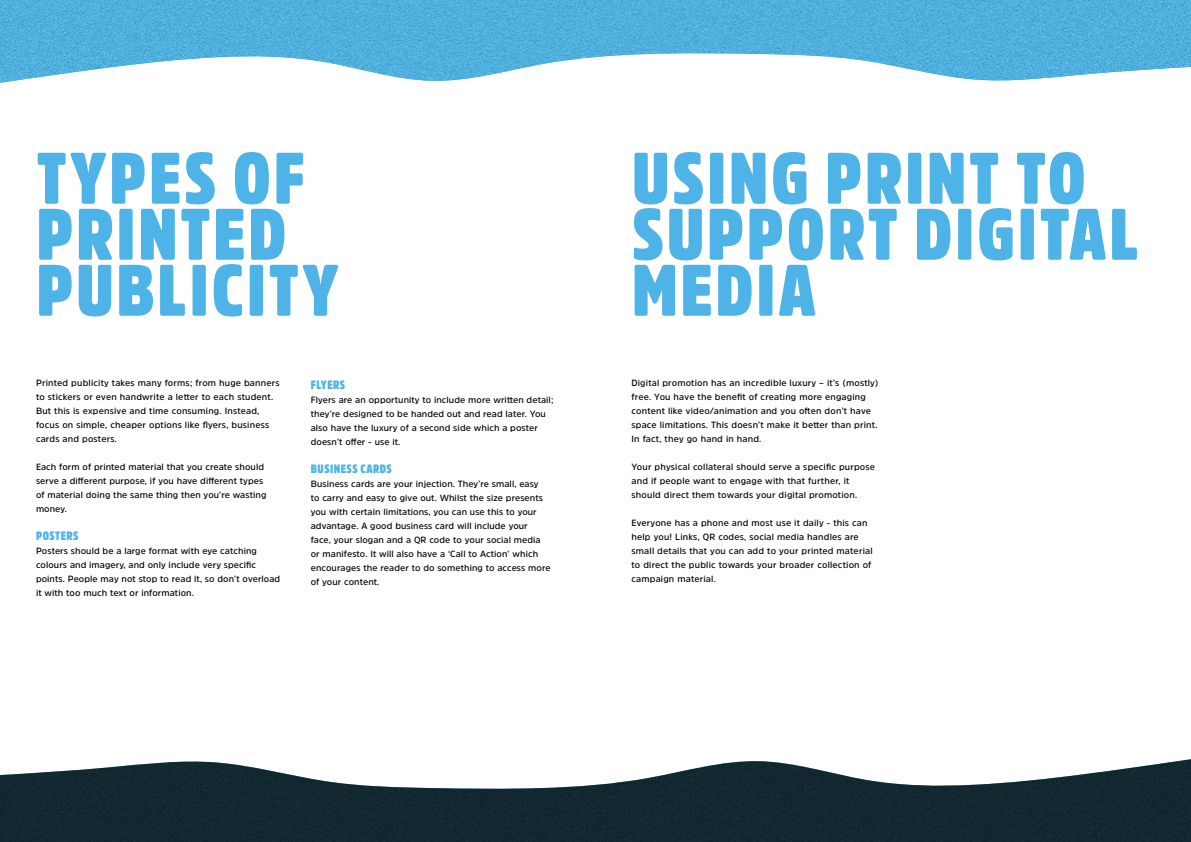
<style>
.page{position:relative;width:1191px;height:842px;background:#fff}
.page>*{position:absolute;margin:0;border:0;box-sizing:border-box;transform-origin:0 0}
.t1{font:900 72px/56px "Amsi Pro Cond";letter-spacing:.04em;color:#4eb3e6}
.t2{font:900 12px "Amsi Pro Cond";letter-spacing:.04em;color:#4eb3e6}
.t3{font:600 9px/14px "Amsi Pro";letter-spacing:.01em;color:#000}
</style>
<div class="page">
<img style="left:0;top:0;width:1191px;height:83px">
<img style="left:0;top:759px;width:1191px;height:83px">
<h1 class="t1" style="left:37px;top:148px;width:304px">TYPES OF<br>PRINTED<br>PUBLICITY</h1>
<h1 class="t1" style="left:632px;top:148px;width:508px">USING PRINT TO<br>SUPPORT DIGITAL<br>MEDIA</h1>
<p class="t3" style="left:36px;top:375px;width:245px">Printed publicity takes many forms; from huge banners to stickers or even handwrite a letter to each student.<br>But this is expensive and time consuming. Instead, focus on simple, cheaper options like flyers, business cards and posters.</p>
<p class="t3" style="left:36px;top:459px;width:232px">Each form of printed material that you create should serve a different purpose, if you have different types of material doing the same thing then you’re wasting money.</p>
<h2 class="t2" style="left:36px;top:527px;width:44px">POSTERS</h2>
<p class="t3" style="left:36px;top:543px;width:246px">Posters should be a large format with eye catching colours and imagery, and only include very specific points. People may not stop to read it, so don’t overload it with too much text or information.</p>
<h2 class="t2" style="left:311px;top:377px;width:36px">FLYERS</h2>
<p class="t3" style="left:311px;top:393px;width:244px">Flyers are an opportunity to include more written detail; they’re designed to be handed out and read later. You also have the luxury of a second side which a poster doesn’t offer - use it.</p>
<h2 class="t2" style="left:311px;top:461px;width:82px">BUSINESS CARDS</h2>
<p class="t3" style="left:311px;top:477px;width:241px">Business cards are your injection. They’re small, easy<br>to carry and easy to give out. Whilst the size presents you with certain limitations, you can use this to your advantage. A good business card will include your<br>face, your slogan and a QR code to your social media or manifesto. It will also have a ‘Call to Action’ which encourages the reader to do something to access more of your content.</p>
<p class="t3" style="left:631px;top:375px;width:248px">Digital promotion has an incredible luxury – it’s (mostly) free. You have the benefit of creating more engaging content like video/animation and you often don’t have space limitations. This doesn’t make it better than print.<br>In fact, they go hand in hand.</p>
<p class="t3" style="left:631px;top:459px;width:245px">Your physical collateral should serve a specific purpose and if people want to engage with that further, it should direct them towards your digital promotion.</p>
<p class="t3" style="left:631px;top:515px;width:243px">Everyone has a phone and most use it daily - this can help you! Links, QR codes, social media handles are small details that you can add to your printed material to direct the public towards your broader collection of campaign material.</p>
</div>
